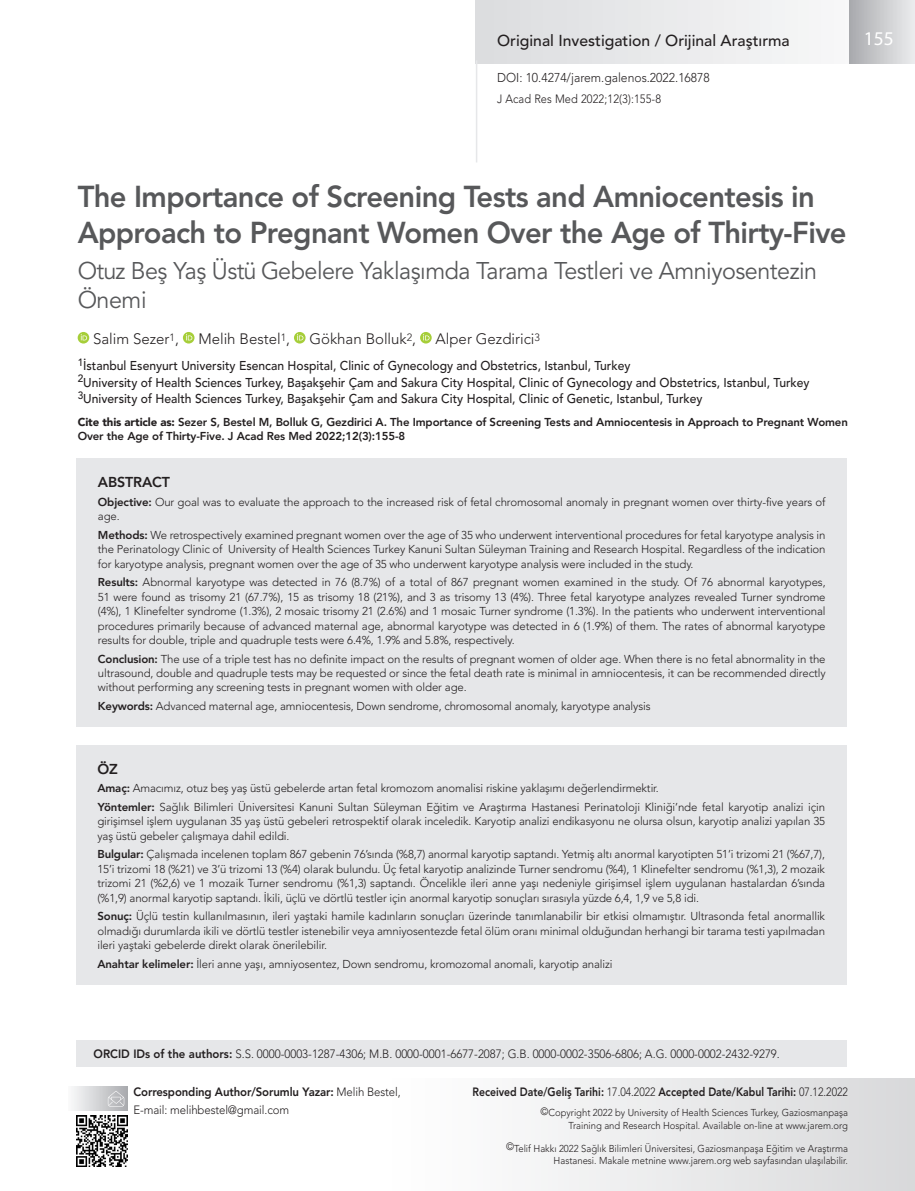
<style>
.page{position:relative;width:915px;height:1191px;background:#fff}
.page>*{position:absolute;margin:0;border:0;box-sizing:border-box;transform-origin:0 0}
._1__BASLIK{font:800 30px/36px "Avenir LT Std";letter-spacing:-.02em;color:#57585a}
._2__BASLIK{font:24px/28.8px "Avenir LT Std";letter-spacing:-.02em;color:#57585a}
.t1{font:19.5px "Myriad Hebrew";color:#fff}
.t2{font:500 15.75px "Avenir LT Std";color:#231f20}
.YAZARLAR{font:300 15px "Avenir LT Std";color:#231f20}
.ABSTRACT_YAZISI{font:800 14.25px "Avenir LT Std";letter-spacing:-.01em;color:#231f20}
.KURUM{font:500 12.75px "Avenir LT Std";color:#231f20;scale:.95 1}
.t3{font:300 12.75px "Avenir LT Std";color:#231f20;scale:.95 1}
.SAYFA_NO_ÜST{font:300 12px "Avenir LT Std";color:#231f20;scale:.95 1}
.t4{font:800 12px "Avenir LT Std";color:#231f20;scale:.87 1}
.t5{font:800 12px "Avenir LT Std";color:#231f20;scale:.95 1}
.SAYFA_NO_ÜST-2{font:300 12px "Avenir LT Std";color:#231f20;scale:.92 1}
.ÖZET{font:300 11.4px/14.4px "Avenir LT Std";letter-spacing:-.01em;color:#231f20;text-align:justify}
.CITE_AS{font:800 11.4px/14.4px "Avenir LT Std";letter-spacing:-.01em;color:#231f20}
.t6{font:300 10.05px/12.6px "Avenir LT Std";color:#231f20;text-align:right;scale:.95 1}
.s1{font-weight:900}
.s2{font-weight:800}
.s3{font-weight:300}
.s4{font-size:10.5px}
</style>
<div class="page">
<div style="left:475px;top:0;width:439px;height:64px;background:linear-gradient(to bottom,#e9eaeb,#e9eaeb)"></div>
<hr style="left:475px;top:60px;width:2px;height:102px;background:#e6e7e9">
<div style="left:849px;top:0;width:65px;height:64px;background:linear-gradient(to right,#a9aaae,#ebeced)"></div>
<div style="left:385px;top:1078px;width:529px;height:113px;background:linear-gradient(to right,#fff,#d9d9db)"></div>
<div style="left:68px;top:1086px;width:59px;height:24px;background:linear-gradient(to right,#f7f8f9,#b6b7ba)"></div>
<svg style="left:108px;top:1090px;width:16px;height:16px"></svg>
<img style="left:76px;top:1115px;width:51px;height:51px">
<svg style="left:78px;top:332px;width:11px;height:11px"></svg>
<svg style="left:81px;top:334px;width:6px;height:6px"></svg>
<svg style="left:183px;top:332px;width:11px;height:11px"></svg>
<svg style="left:186px;top:334px;width:6px;height:6px"></svg>
<svg style="left:294px;top:332px;width:11px;height:11px"></svg>
<svg style="left:297px;top:334px;width:6px;height:6px"></svg>
<svg style="left:420px;top:332px;width:11px;height:11px"></svg>
<svg style="left:423px;top:334px;width:6px;height:6px"></svg>
<div style="left:77px;top:1040px;width:769px;height:26px;background:#e6e7e9"></div>
<div style="left:76px;top:745px;width:770px;height:239px;background:#e6e7e9"></div>
<div style="left:77px;top:459px;width:769px;height:268px;background:#e6e7e9"></div>
<h3 class="t2" style="left:497px;top:31px;width:294px">Original Investigation / Orijinal Araştırma</h3>
<p class="t3" style="left:497px;top:70px;width:225px">DOI: 10.4274/jarem.galenos.2022.16878</p>
<p class="SAYFA_NO_ÜST-2" style="left:497px;top:91px;width:180px">J Acad Res Med 2022;12(3):155-8</p>
<h3 class="t1" style="left:863px;top:28px;width:32px">155</h3>
<p class="_1__BASLIK" style="left:78px;top:179px;width:770px">The Importance of Screening Tests and Amniocentesis in<br>Approach to Pregnant Women Over the Age of Thirty-Five</p>
<p class="_2__BASLIK" style="left:78px;top:257px;width:740px">Otuz Beş Yaş Üstü Gebelere Yaklaşımda Tarama Testleri ve Amniyosentezin<br>Önemi</p>
<p class="YAZARLAR" style="left:93px;top:329px;width:87px">Salim Sezer<sup>1</sup>,</p>
<p class="YAZARLAR" style="left:198px;top:329px;width:93px">Melih Bestel<sup>1</sup>,</p>
<p class="YAZARLAR" style="left:309px;top:329px;width:108px">Gökhan Bolluk<sup>2</sup>,</p>
<p class="YAZARLAR" style="left:435px;top:329px;width:106px">Alper Gezdirici<sup>3</sup></p>
<p class="KURUM" style="left:78px;top:358px;width:583px"><sup>1</sup>İstanbul Esenyurt University Esencan Hospital, Clinic of Gynecology and Obstetrics, Istanbul, Turkey</p>
<p class="KURUM" style="left:78px;top:375px;width:771px"><sup>2</sup>University of Health Sciences Turkey, Başakşehir Çam and Sakura City Hospital, Clinic of Gynecology and Obstetrics, Istanbul, Turkey</p>
<p class="KURUM" style="left:78px;top:391px;width:659px"><sup>3</sup>University of Health Sciences Turkey, Başakşehir Çam and Sakura City Hospital, Clinic of Genetic, Istanbul, Turkey</p>
<p class="CITE_AS" style="left:78px;top:415px;width:771px"><span class="s1">Cite this article as:</span> Sezer S, Bestel M, Bolluk G, Gezdirici A. The Importance of Screening Tests and Amniocentesis in Approach to Pregnant Women<br>Over the Age of Thirty-Five. J Acad Res Med 2022;12(3):155-8</p>
<p class="ABSTRACT_YAZISI" style="left:98px;top:474px;width:74px">ABSTRACT</p>
<p class="ÖZET" style="left:98px;top:495px;width:729px"><span class="s2">Objective:</span> Our goal was to evaluate the approach to the increased risk of fetal chromosomal anomaly in pregnant women over thirty-five years of age.</p>
<p class="ÖZET" style="left:98px;top:528px;width:729px"><span class="s2">Methods:</span> We retrospectively examined pregnant women over the age of 35 who underwent interventional procedures for fetal karyotype analysis in the Perinatology Clinic of University of Health Sciences Turkey Kanuni Sultan Süleyman Training and Research Hospital. Regardless of the indication for karyotype analysis, pregnant women over the age of 35 who underwent karyotype analysis were included in the study.</p>
<p class="ÖZET" style="left:98px;top:575px;width:729px"><span class="s2">Results:</span> Abnormal karyotype was detected in 76 (8.7%) of a total of 867 pregnant women examined in the study. Of 76 abnormal karyotypes, 51 were found as trisomy 21 (67.7%), 15 as trisomy 18 (21%), and 3 as trisomy 13 (4%). Three fetal karyotype analyzes revealed Turner syndrome (4%), 1 Klinefelter syndrome (1.3%), 2 mosaic trisomy 21 (2.6%) and 1 mosaic Turner syndrome (1.3%). In the patients who underwent interventional procedures primarily because of advanced maternal age, abnormal karyotype was detected in 6 (1.9%) of them. The rates of abnormal karyotype results for double, triple and quadruple tests were 6.4%, 1.9% and 5.8%, respectively.</p>
<p class="ÖZET" style="left:98px;top:651px;width:729px"><span class="s2">Conclusion:</span> The use of a triple test has no definite impact on the results of pregnant women of older age. When there is no fetal abnormality in the ultrasound, double and quadruple tests may be requested or since the fetal death rate is minimal in amniocentesis, it can be recommended directly without performing any screening tests in pregnant women with older age.</p>
<p class="ÖZET" style="left:98px;top:699px;width:554px"><span class="s2">Keywords:</span> Advanced maternal age, amniocentesis, Down sendrome, chromosomal anomaly, karyotype analysis</p>
<p class="ABSTRACT_YAZISI" style="left:97px;top:760px;width:22px">ÖZ</p>
<p class="ÖZET" style="left:97px;top:781px;width:563px"><span class="s2">Amaç:</span> Amacımız, otuz beş yaş üstü gebelerde artan fetal kromozom anomalisi riskine yaklaşımı değerlendirmektir.</p>
<p class="ÖZET" style="left:97px;top:799px;width:729px"><span class="s2">Yöntemler:</span> Sağlık Bilimleri Üniversitesi Kanuni Sultan Süleyman Eğitim ve Araştırma Hastanesi Perinatoloji Kliniği’nde fetal karyotip analizi için girişimsel işlem uygulanan 35 yaş üstü gebeleri retrospektif olarak inceledik. Karyotip analizi endikasyonu ne olursa olsun, karyotip analizi yapılan 35 yaş üstü gebeler çalışmaya dahil edildi.</p>
<p class="ÖZET" style="left:97px;top:847px;width:729px"><span class="s2">Bulgular:</span> Çalışmada incelenen toplam 867 gebenin 76’sında (%8,7) anormal karyotip saptandı. Yetmiş altı anormal karyotipten 51’i trizomi 21 (%67,7), 15’i trizomi 18 (%21) ve 3’ü trizomi 13 (%4) olarak bulundu. Üç fetal karyotip analizinde Turner sendromu (%4), 1 Klinefelter sendromu (%1,3), 2 mozaik trizomi 21 (%2,6) ve 1 mozaik Turner sendromu (%1,3) saptandı. Öncelikle ileri anne yaşı nedeniyle girişimsel işlem uygulanan hastalardan 6’sında (%1,9) anormal karyotip saptandı. İkili, üçlü ve dörtlü testler için anormal karyotip sonuçları sırasıyla yüzde 6,4, 1,9 ve 5,8 idi.</p>
<p class="ÖZET" style="left:97px;top:909px;width:729px"><span class="s2">Sonuç:</span> Üçlü testin kullanılmasının, ileri yaştaki hamile kadınların sonuçları üzerinde tanımlanabilir bir etkisi olmamıştır. Ultrasonda fetal anormallik olmadığı durumlarda ikili ve dörtlü testler istenebilir veya amniyosentezde fetal ölüm oranı minimal olduğundan herhangi bir tarama testi yapılmadan ileri yaştaki gebelerde direkt olarak önerilebilir.</p>
<p class="ÖZET" style="left:97px;top:956px;width:516px"><span class="s2">Anahtar kelimeler:</span> İleri anne yaşı, amniyosentez, Down sendromu, kromozomal anomali, karyotip analizi</p>
<p class="SAYFA_NO_ÜST" style="left:94px;top:1047px;width:723px"><span class="s2">ORCID IDs of the authors:</span> S.S. 0000-0003-1287-4306; M.B. 0000-0001-6677-2087; G.B. 0000-0002-3506-6806; A.G. 0000-0002-2432-9279.</p>
<p class="t5" style="left:133px;top:1084px;width:282px">Corresponding Author/Sorumlu Yazar: <span class="s3">Melih Bestel,</span></p>
<p class="SAYFA_NO_ÜST" style="left:133px;top:1103px;width:165px">E-mail: melihbestel@gmail.com</p>
<p class="t4" style="left:472px;top:1084px;width:433px">Received Date/Geliş Tarihi: <span class="s3">17.04.2022</span> Accepted Date/Kabul Tarihi: <span class="s3">07.12.2022</span></p>
<p class="t6" style="left:540px;top:1106px;width:325px"><span class="s4">©</span>Copyright 2022 by University of Health Sciences Turkey, Gaziosmanpaşa<br>Training and Research Hospital. Available on-line at www.jarem.org</p>
<p class="t6" style="left:506px;top:1141px;width:361px"><span class="s4">©</span>Telif Hakkı 2022 Sağlık Bilimleri Üniversitesi, Gaziosmanpaşa Eğitim ve Araştırma<br>Hastanesi. Makale metnine www.jarem.org web sayfasından ulaşılabilir.</p>
</div>
